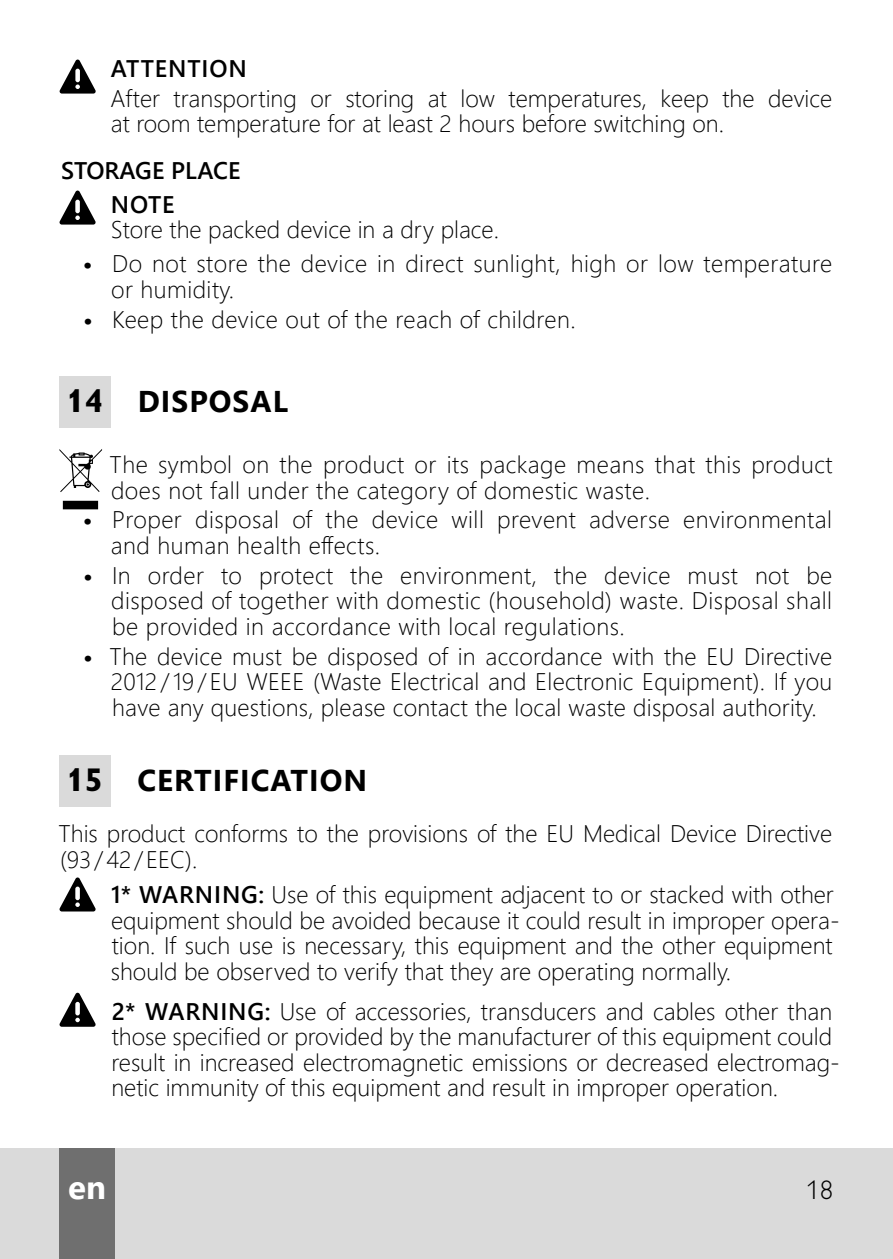
<style>
.page{position:relative;width:893px;height:1259px;background:#fff}
.page>*{position:absolute;margin:0;border:0;box-sizing:border-box;transform-origin:0 0}
.t1{font:700 33px "Segoe UI";color:#fff}
.t2{font:700 30px "Segoe UI";letter-spacing:.035em;color:#000}
.t3{font:27px "Gill Sans Light C";color:#000}
.t4{font:300 24px/25.5px "Segoe UI";color:#000}
.t5{font:300 24px/25.5px "Segoe UI";letter-spacing:.02em;color:#000}
.t6{font:600 24px/33.9px "Segoe UI";color:#000}
.t7{font:600 24px "Segoe UI";letter-spacing:.035em;color:#000}
.s1{font-family:"PF Din Text Pro";font-weight:400}
.s2{font-family:"Gill Sans C";font-size:33px}
.s3{font-weight:600}
</style>
<div class="page">
<div style="left:0;top:1148px;width:893px;height:111px;background:#dadada"></div>
<div style="left:60px;top:1148px;width:55px;height:111px;background:#6f6f6f"></div>
<div style="left:60px;top:755px;width:51px;height:51px;background:#dadada"></div>
<div style="left:60px;top:376px;width:51px;height:51px;background:#dadada"></div>
<svg style="left:60px;top:60px;width:36px;height:34px"></svg>
<svg style="left:60px;top:190px;width:36px;height:35px"></svg>
<svg style="left:59px;top:449px;width:43px;height:60px"></svg>
<svg style="left:60px;top:877px;width:36px;height:34px"></svg>
<svg style="left:60px;top:992px;width:36px;height:34px"></svg>
<p class="t7" style="left:111px;top:46px;width:137px">ATTENTION</p>
<p class="t4" style="left:111px;top:83px;width:723px">After transporting or storing at low temperatures, keep the device at room temperature for at least 2 hours before switching on.</p>
<p class="t6" style="left:111px;top:152px;width:131px;text-indent:-50px">STORAGE PLACE<br>NOTE</p>
<p class="t4" style="left:111px;top:215px;width:390px">Store the packed device in a dry place.</p>
<p class="t5" style="left:111px;top:249px;width:723px;text-indent:-28px"><span class="s1">•</span> Do not store the device in direct sunlight, high or low temperature or humidity.</p>
<p class="t5" style="left:83px;top:304px;width:494px"><span class="s1">•</span> Keep the device out of the reach of children.</p>
<p class="t2" style="left:67px;top:373px;width:223px"><span class="s2">14</span> DISPOSAL</p>
<p class="t5" style="left:111px;top:449px;width:723px;text-indent:-28px"><span class="s1">•</span> The symbol on the product or its package means that this product does not fall under the category of domestic waste.</p>
<p class="t5" style="left:111px;top:505px;width:723px;text-indent:-28px"><span class="s1">•</span> Proper disposal of the device will prevent adverse environmental and human health effects.</p>
<p class="t4" style="left:111px;top:560px;width:723px;text-align:justify;text-indent:-28px"><span class="s1">•</span> In order to protect the environment, the device must not be disposed of together with domestic (household) waste. Disposal shall be provided in accordance with local regulations.</p>
<p class="t4" style="left:111px;top:641px;width:723px;text-align:justify;text-indent:-28px"><span class="s1">•</span> The device must be disposed of in accordance with the EU Directive 2012 / 19 / EU WEEE (Waste Electrical and Electronic Equipment). If you have any questions, please contact the local waste disposal authority.</p>
<p class="t2" style="left:67px;top:752px;width:302px"><span class="s2">15</span> CERTIFICATION</p>
<p class="t4" style="left:59px;top:818px;width:775px">This product conforms to the provisions of the EU Medical Device Directive (93 / 42 / EEC).</p>
<p class="t4" style="left:111px;top:879px;width:730px"><span class="s3">1* WARNING:</span> Use of this equipment adjacent to or stacked with other equipment should be avoided because it could result in improper opera&shy;tion. If such use is necessary, this equipment and the other equipment should be observed to verify that they are operating normally.</p>
<p class="t4" style="left:111px;top:996px;width:730px"><span class="s3">2* WARNING:</span> Use of accessories, transducers and cables other than those specified or provided by the manufacturer of this equipment could result in increased electromagnetic emissions or decreased electromag&shy;netic immunity of this equipment and result in improper operation.</p>
<h1 class="t1" style="left:68px;top:1156px;width:39px">en</h1>
<p class="t3" style="left:806px;top:1174px;width:28px">18</p>
</div>
